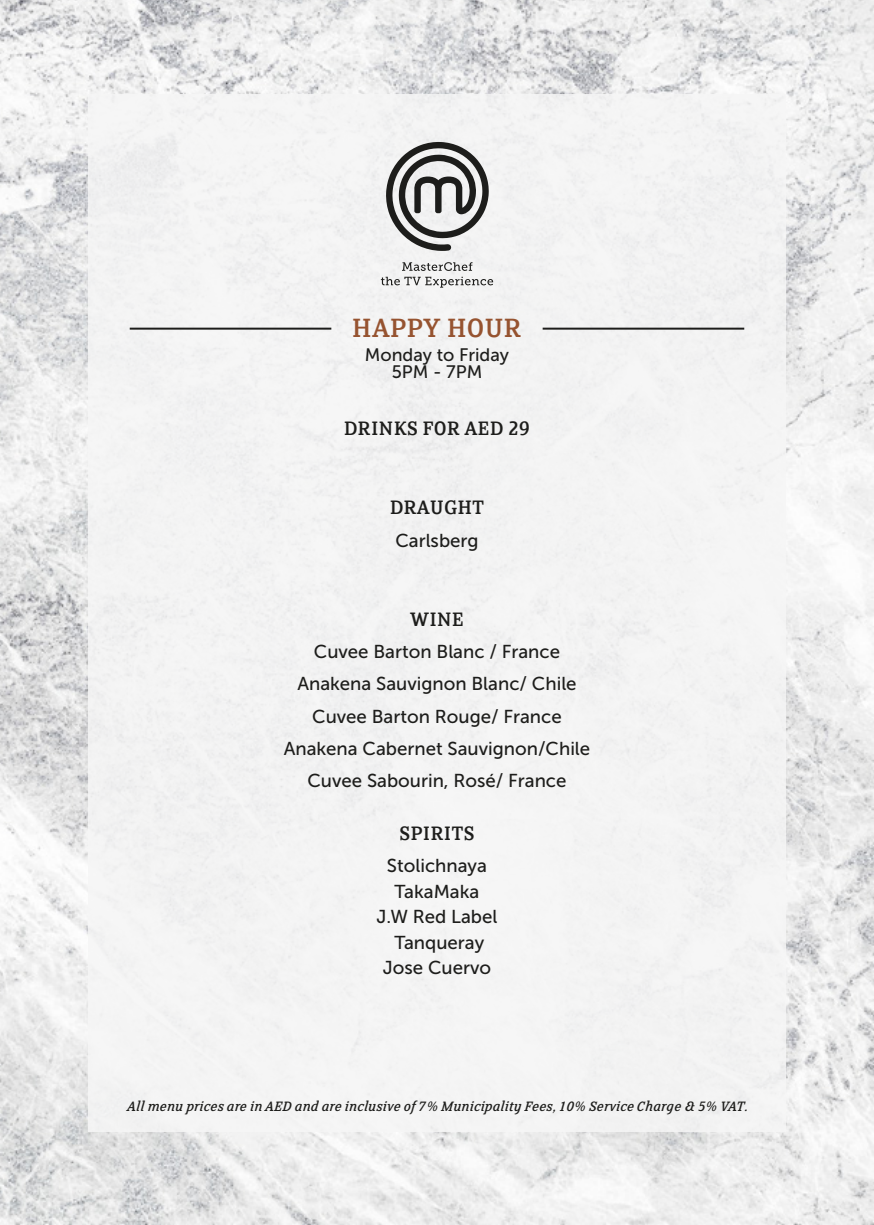
<style>
.page{position:relative;width:874px;height:1225px;background:#fff}
.page>*{position:absolute;margin:0;border:0;box-sizing:border-box;transform-origin:0 0}
.t1{font:30px "FS Clerkenwell";color:#965330}
.t2{font:22px "FS Clerkenwell";color:#1d1d1b}
.t3{font:18.6px/32.2px "Museo Sans 500";color:#1d1d1b;text-align:center}
.t4{font:18px/16.6px "Museo Sans 500";color:#1d1d1b;text-align:center}
.t5{font:italic 15.2px "FS Clerkenwell";color:#1d1d1b}
</style>
<div class="page">
<img style="left:0;top:0;width:873px;height:1225px">
<div style="left:88px;top:94px;width:697px;height:1037px;background:#f6f6f6"></div>
<svg style="left:385px;top:142px;width:103px;height:109px"></svg>
<svg style="left:402px;top:262px;width:70px;height:9px"></svg>
<svg style="left:380px;top:277px;width:113px;height:11px"></svg>
<hr style="left:542px;top:328px;width:201px;height:2px;background:#1d1d1b">
<hr style="left:130px;top:328px;width:201px;height:2px;background:#1d1d1b">
<h1 class="t1" style="left:352px;top:313px;width:171px">HAPPY HOUR</h1>
<p class="t4" style="left:364px;top:346px;width:146px">Monday to Friday<br>5PM - 7PM</p>
<p class="t2" style="left:344px;top:418px;width:187px">DRINKS FOR AED 29</p>
<p class="t2" style="left:389px;top:497px;width:96px">DRAUGHT</p>
<p class="t3" style="left:395px;top:524px;width:85px">Carlsberg</p>
<p class="t2" style="left:410px;top:609px;width:56px">WINE</p>
<p class="t3" style="left:283px;top:635px;width:308px">Cuvee Barton Blanc / France<br>Anakena Sauvignon Blanc/ Chile<br>Cuvee Barton Rouge/ France<br>Anakena Cabernet Sauvignon/Chile<br>Cuvee Sabourin, Rosé/ France</p>
<p class="t2" style="left:399px;top:823px;width:77px">SPIRITS</p>
<p class="t3" style="left:376px;top:853px;width:122px;line-height:25.4px">Stolichnaya<br>TakaMaka<br>J.W Red Label<br>Tanqueray<br>Jose Cuervo</p>
<p class="t5" style="left:127px;top:1099px;width:621px">All menu prices are in AED and are inclusive of 7% Municipality Fees, 10% Service Charge &amp; 5% VAT.</p>
</div>
